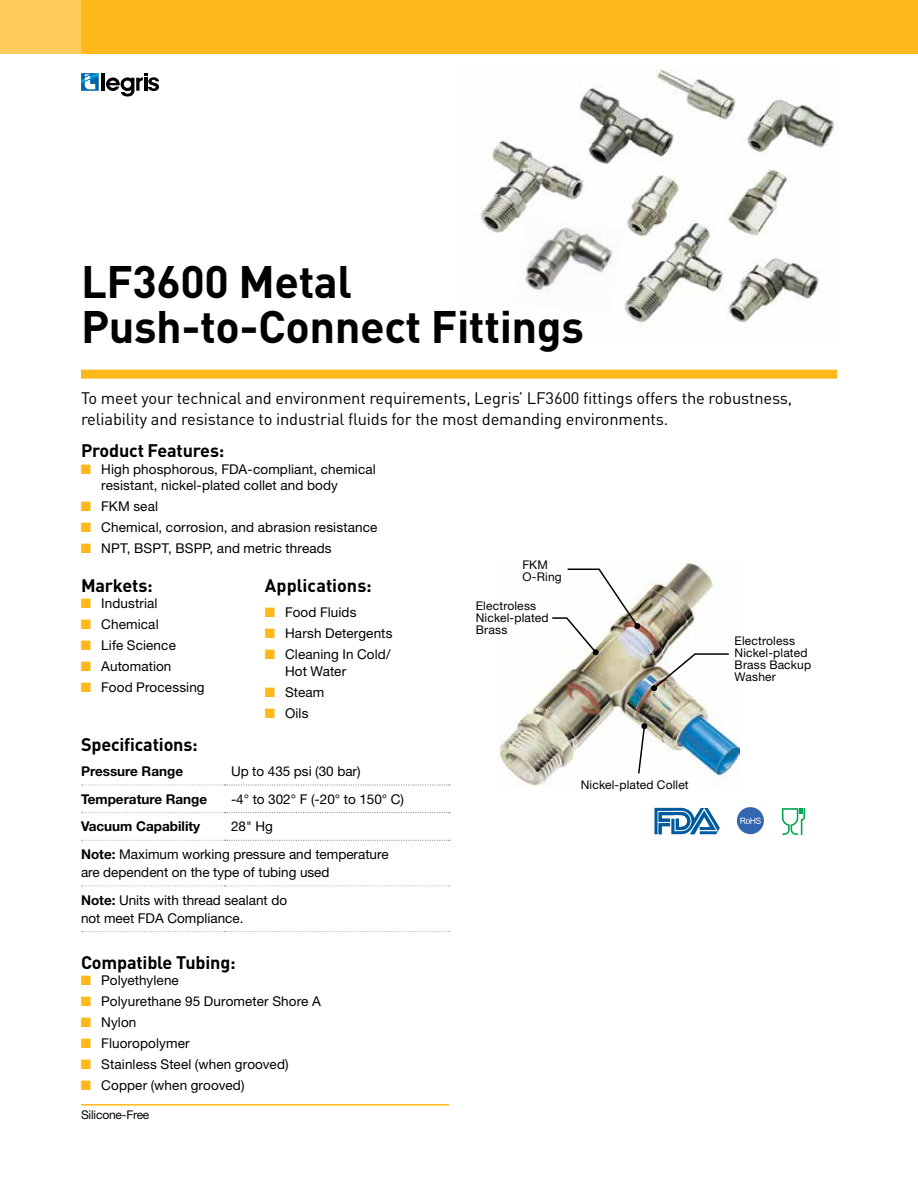
<style>
.page{position:relative;width:918px;height:1188px;background:#fff}
.page>*{position:absolute;margin:0;border:0;box-sizing:border-box;transform-origin:0 0}
.t1{font:700 45px/45px "DINOT";letter-spacing:-.01em;color:#000}
.t2{font:700 18px "DINOT";letter-spacing:-.01em;color:#000}
.t3{font:16.5px/21px "DINOT";letter-spacing:-.01em;color:#000}
.t4{font:13.5px/16.5px "Helvetica Neue LT Std";letter-spacing:.01em;color:#000}
.t5{font:700 13.5px "Helvetica Neue LT Std";color:#000}
.t6{font:12px/12px "Helvetica Neue LT Std";letter-spacing:.01em;color:#000}
.t7{font:12px "Helvetica Neue LT Std";letter-spacing:-.015em;color:#000}
.s1{color:#ffb819}
.s2{font-weight:700}
</style>
<div class="page">
<img style="left:480px;top:68px;width:355px;height:259px">
<img style="left:499px;top:561px;width:240px;height:225px">
<svg style="left:551px;top:568px;width:89px;height:87px"></svg>
<svg style="left:651px;top:653px;width:79px;height:38px"></svg>
<svg style="left:637px;top:723px;width:10px;height:52px"></svg>
<div style="left:81px;top:370px;width:756px;height:9px;background:#ffb819"></div>
<svg style="left:82px;top:784px;width:368px;height:2px"></svg>
<svg style="left:82px;top:812px;width:368px;height:1px"></svg>
<svg style="left:82px;top:840px;width:368px;height:1px"></svg>
<svg style="left:82px;top:885px;width:368px;height:1px"></svg>
<svg style="left:82px;top:931px;width:368px;height:1px"></svg>
<svg style="left:654px;top:808px;width:66px;height:27px"></svg>
<div style="left:737px;top:807px;width:27px;height:27px;background:#3266b1;border-radius:50%"></div>
<svg style="left:740px;top:818px;width:21px;height:6px"></svg>
<svg style="left:782px;top:808px;width:23px;height:27px"></svg>
<hr style="left:81px;top:1104px;width:368px;height:2px;background:#ffb819">
<img style="left:513px;top:214px;width:110px;height:103px">
<div style="left:0;top:0;width:81px;height:54px;background:#ffcd5e"></div>
<div style="left:81px;top:0;width:837px;height:54px;background:#ffb819"></div>
<svg style="left:81px;top:73px;width:18px;height:18px"></svg>
<hr style="left:102px;top:73px;width:3px;height:18px;background:#000">
<svg style="left:106px;top:73px;width:53px;height:24px"></svg>
<h1 class="t1" style="left:81px;top:257px;width:505px">LF3600 Metal<br>Push-to-Connect Fittings</h1>
<p class="t3" style="left:81px;top:387px;width:713px">To meet your technical and environment requirements, Legris’ LF3600 fittings offers the robustness, reliability and resistance to industrial fluids for the most demanding environments.</p>
<h2 class="t2" style="left:81px;top:438px;width:145px">Product Features:</h2>
<p class="t4" style="left:101px;top:460px;width:276px;text-indent:-20px"><span class="s1">■</span> High phosphorous, FDA-compliant, chemical resistant, nickel-plated collet and body</p>
<p class="t4" style="left:81px;top:498px;width:79px"><span class="s1">■</span> FKM seal</p>
<p class="t4" style="left:81px;top:519px;width:298px"><span class="s1">■</span> Chemical, corrosion, and abrasion resistance</p>
<p class="t4" style="left:81px;top:540px;width:252px"><span class="s1">■</span> NPT, BSPT, BSPP, and metric threads</p>
<h2 class="t2" style="left:81px;top:573px;width:73px">Markets:</h2>
<p class="t4" style="left:81px;top:595px;width:78px"><span class="s1">■</span> Industrial</p>
<p class="t4" style="left:81px;top:616px;width:79px"><span class="s1">■</span> Chemical</p>
<p class="t4" style="left:81px;top:637px;width:96px"><span class="s1">■</span> Life Science</p>
<p class="t4" style="left:81px;top:658px;width:92px"><span class="s1">■</span> Automation</p>
<p class="t4" style="left:81px;top:679px;width:125px"><span class="s1">■</span> Food Processing</p>
<p class="t6" style="left:522px;top:559px;width:41px">FKM<br>O-Ring</p>
<h2 class="t2" style="left:265px;top:573px;width:108px">Applications:</h2>
<p class="t4" style="left:265px;top:604px;width:93px"><span class="s1">■</span> Food Fluids</p>
<p class="t4" style="left:265px;top:625px;width:129px"><span class="s1">■</span> Harsh Detergents</p>
<p class="t4" style="left:285px;top:646px;width:107px;text-indent:-20px"><span class="s1">■</span> Cleaning In Cold/<br>Hot Water</p>
<p class="t4" style="left:265px;top:683px;width:61px"><span class="s1">■</span> Steam</p>
<p class="t4" style="left:265px;top:704px;width:45px"><span class="s1">■</span> Oils</p>
<p class="t6" style="left:476px;top:599px;width:74px">Electroless<br>Nickel-plated<br>Brass</p>
<p class="t6" style="left:735px;top:634px;width:78px">Electroless<br>Nickel-plated<br>Brass Backup<br>Washer</p>
<h2 class="t2" style="left:81px;top:733px;width:118px">Specifications:</h2>
<p class="t5" style="left:81px;top:763px;width:104px">Pressure Range</p>
<p class="t4" style="left:231px;top:763px;width:131px">Up to 435 psi (30 bar)</p>
<p class="t5" style="left:81px;top:790px;width:128px">Temperature Range</p>
<p class="t4" style="left:231px;top:790px;width:175px">-4° to 302° F (-20° to 150° C)</p>
<p class="t5" style="left:81px;top:818px;width:121px">Vacuum Capability</p>
<p class="t4" style="left:81px;top:813px;width:309px;line-height:27.6px;text-indent:150px">28" Hg<br><span class="s2">Note:</span> Maximum working pressure and temperature</p>
<p class="t4" style="left:81px;top:858px;width:250px;line-height:27.6px">are dependent on the type of tubing used<br><span class="s2">Note:</span> Units with thread sealant do</p>
<p class="t4" style="left:81px;top:909px;width:164px">not meet FDA Compliance.</p>
<h2 class="t2" style="left:81px;top:950px;width:156px">Compatible Tubing:</h2>
<p class="t4" style="left:81px;top:972px;width:99px"><span class="s1">■</span> Polyethylene</p>
<p class="t4" style="left:81px;top:993px;width:241px"><span class="s1">■</span> Polyurethane 95 Durometer Shore A</p>
<p class="t4" style="left:81px;top:1014px;width:57px"><span class="s1">■</span> Nylon</p>
<p class="t4" style="left:81px;top:1035px;width:110px"><span class="s1">■</span> Fluoropolymer</p>
<p class="t4" style="left:81px;top:1056px;width:209px"><span class="s1">■</span> Stainless Steel (when grooved)</p>
<p class="t4" style="left:81px;top:1077px;width:165px"><span class="s1">■</span> Copper (when grooved)</p>
<p class="t7" style="left:81px;top:1108px;width:70px">Silicone-Free</p>
<p class="t6" style="left:581px;top:778px;width:109px">Nickel-plated Collet</p>
</div>
